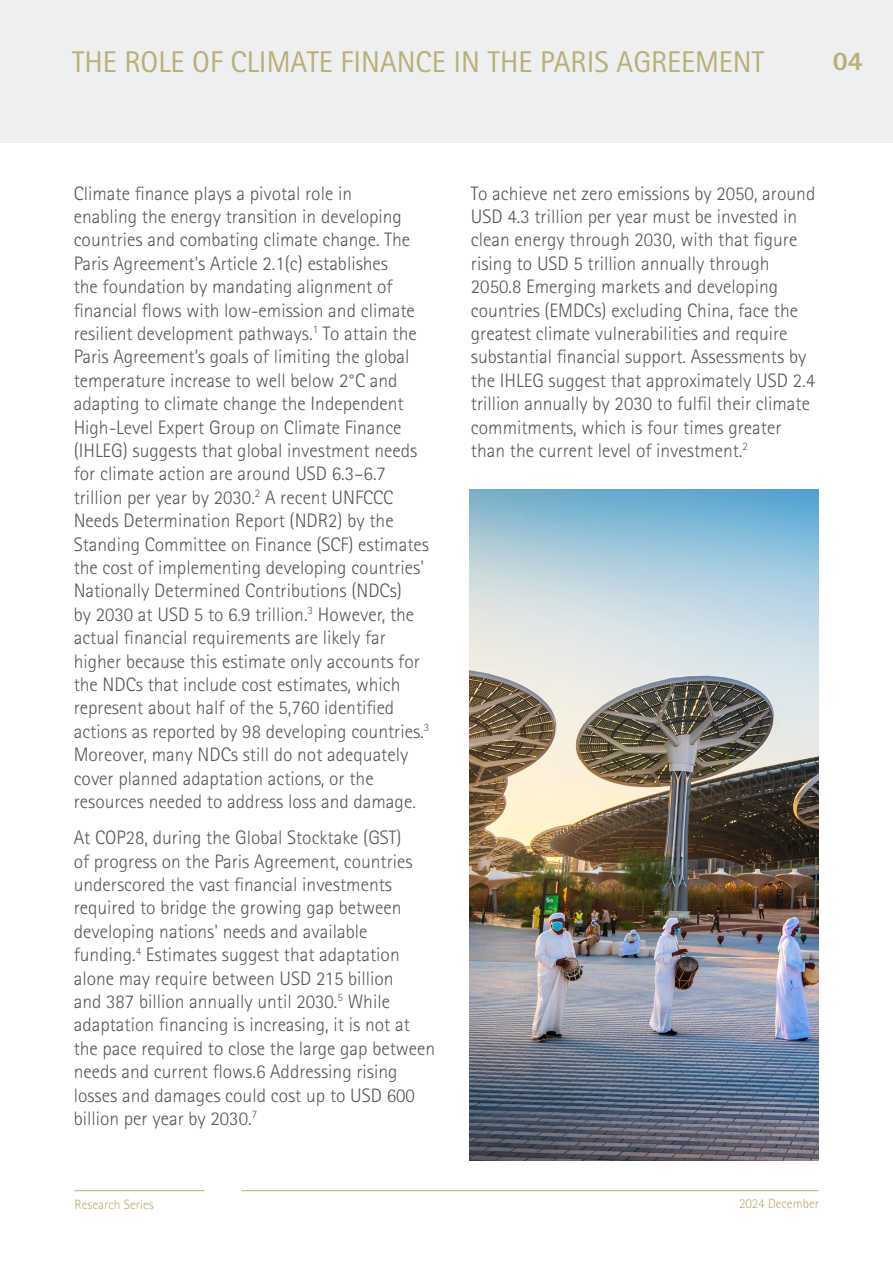
<style>
.page{position:relative;width:893px;height:1263px;background:#fff}
.page>*{position:absolute;margin:0;border:0;box-sizing:border-box;transform-origin:0 0}
.t1{font:30px "Rotis Sans Serif Std";color:#baaf75}
.t2{font:800 27px "Rotis Sans Serif Std";color:#baaf75}
.t3{font:300 19.5px/23.4px "Rotis Sans Serif Std";color:#57585a}
.t4{font:300 13.5px "Rotis Sans Serif Std";color:#baaf75}
</style>
<div class="page">
<div style="left:0;top:0;width:893px;height:142px;background:#edeff0"></div>
<hr style="left:0;top:0;width:1px;height:143px;background:#baaf75">
<img style="left:470px;top:490px;width:349px;height:671px">
<hr style="left:74px;top:1190px;width:131px;height:1px;background:#baaf75">
<hr style="left:242px;top:1190px;width:577px;height:1px;background:#baaf75">
<p class="t1" style="left:72px;top:44px;width:693px">THE ROLE OF CLIMATE FINANCE IN THE PARIS AGREEMENT</p>
<p class="t2" style="left:833px;top:44px;width:32px">04</p>
<p class="t3" style="left:74px;top:181px;width:357px">Climate finance plays a pivotal role in<br>enabling the energy transition in developing countries and combating climate change. The Paris Agreement's Article 2.1(c) establishes<br>the foundation by mandating alignment of financial flows with low-emission and climate resilient development pathways.<sup>1</sup> To attain the Paris Agreement’s goals of limiting the global temperature increase to well below 2°C and adapting to climate change the Independent High-Level Expert Group on Climate Finance (IHLEG) suggests that global investment needs for climate action are around USD 6.3–6.7 trillion per year by 2030.<sup>2</sup> A recent UNFCCC Needs Determination Report (NDR2) by the Standing Committee on Finance (SCF) estimates the cost of implementing developing countries' Nationally Determined Contributions (NDCs)<br>by 2030 at USD 5 to 6.9 trillion.<sup>3</sup> However, the actual financial requirements are likely far higher because this estimate only accounts for the NDCs that include cost estimates, which represent about half of the 5,760 identified actions as reported by 98 developing countries.<sup>3<br></sup>Moreover, many NDCs still do not adequately cover planned adaptation actions, or the resources needed to address loss and damage.</p>
<p class="t3" style="left:74px;top:826px;width:363px">At COP28, during the Global Stocktake (GST)<br>of progress on the Paris Agreement, countries underscored the vast financial investments required to bridge the growing gap between developing nations' needs and available funding.<sup>4</sup> Estimates suggest that adaptation alone may require between USD 215 billion<br>and 387 billion annually until 2030.<sup>5</sup> While adaptation financing is increasing, it is not at the pace required to close the large gap between needs and current flows.6 Addressing rising losses and damages could cost up to USD 600 billion per year by 2030.<sup>7</sup></p>
<p class="t3" style="left:471px;top:181px;width:346px">To achieve net zero emissions by 2050, around USD 4.3 trillion per year must be invested in clean energy through 2030, with that figure rising to USD 5 trillion annually through 2050.8 Emerging markets and developing countries (EMDCs) excluding China, face the greatest climate vulnerabilities and require substantial financial support. Assessments by the IHLEG suggest that approximately USD 2.4 trillion annually by 2030 to fulfil their climate commitments, which is four times greater than the current level of investment.<sup>2</sup></p>
<p class="t4" style="left:74px;top:1197px;width:81px">Research Series</p>
<p class="t4" style="left:739px;top:1195px;width:81px">2024 December</p>
</div>
